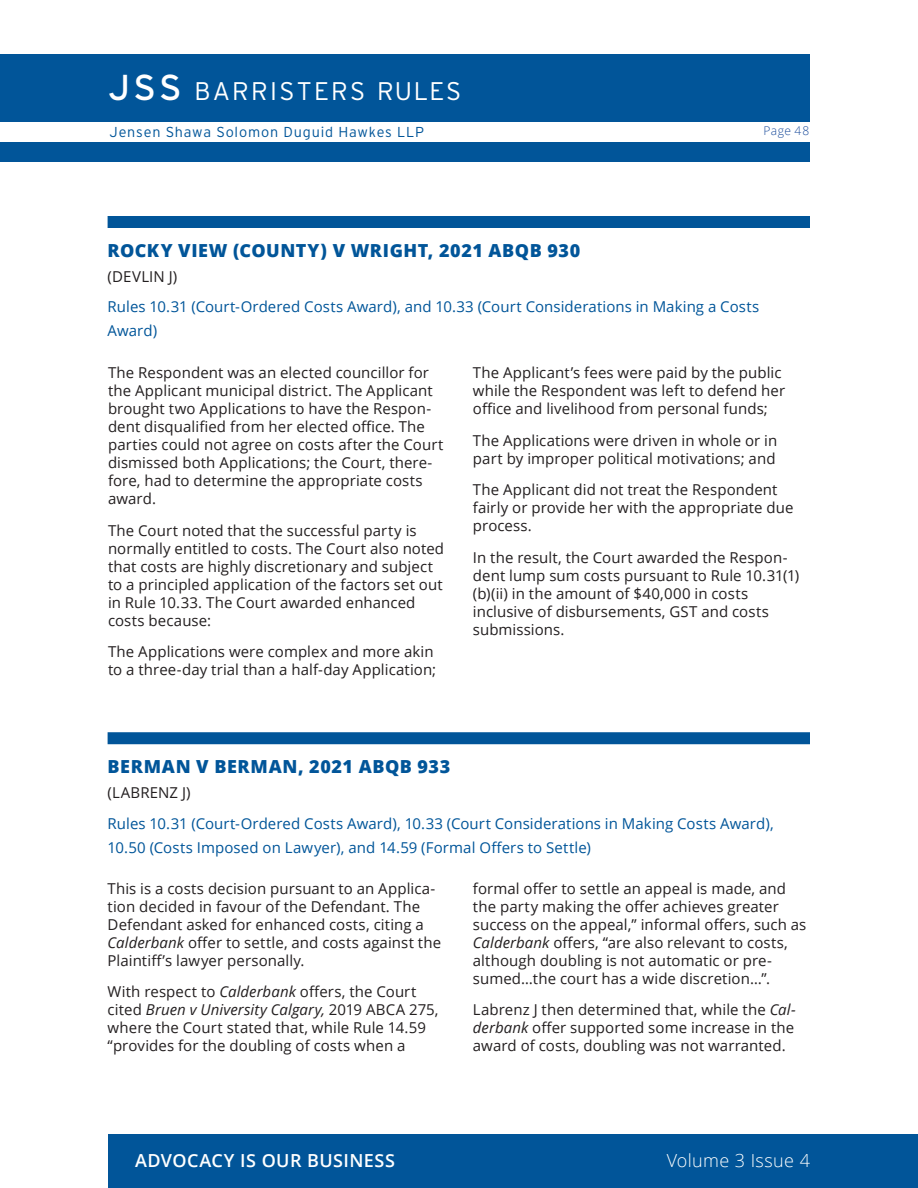
<style>
.page{position:relative;width:918px;height:1188px;background:#fff}
.page>*{position:absolute;margin:0;border:0;box-sizing:border-box;transform-origin:0 0}
.t1{font:36px "Interstate";color:#fff}
.t2{font:300 25.5px "Interstate";letter-spacing:.09em;color:#fff}
.Case_Name{font:800 18px "Open Sans";letter-spacing:.03em;color:#015599}
.t3{font:600 18px "Open Sans";letter-spacing:.025em;color:#fff}
.t4{font:300 18px "Open Sans";letter-spacing:.02em;color:#fff}
.Text{font:15px/18px "Open Sans";letter-spacing:.005em;color:#231f20}
.Rules{font:15px/24px "Open Sans";letter-spacing:.005em;color:#015599}
.Judge{font:15px "Open Sans";letter-spacing:.01em;color:#231f20}
.t5{font:300 14.4px "Interstate";letter-spacing:.055em;color:#015599}
.t6{font:300 12px "Open Sans";letter-spacing:.035em;color:#194b9b}
.s1{font-style:italic}
</style>
<div class="page">
<div style="left:0;top:54px;width:810px;height:108px;background:#015599"></div>
<div style="left:108px;top:1134px;width:810px;height:54px;background:#015599"></div>
<div style="left:108px;top:732px;width:702px;height:12px;background:#015599"></div>
<div style="left:108px;top:216px;width:702px;height:12px;background:#015599"></div>
<div style="left:0;top:122px;width:918px;height:19px;background:#fff"></div>
<p class="t1" style="left:109px;top:67px;width:74px">JSS</p>
<p class="t2" style="left:195px;top:77px;width:268px">BARRISTERS RULES</p>
<p class="t5" style="left:110px;top:124px;width:316px">Jensen Shawa Solomon Duguid Hawkes LLP</p>
<p class="t6" style="left:764px;top:122px;width:47px">Page 48</p>
<p class="Case_Name" style="left:108px;top:237px;width:474px">ROCKY VIEW (COUNTY) V WRIGHT, 2021 ABQB 930</p>
<p class="Judge" style="left:108px;top:266px;width:71px">(DEVLIN J)</p>
<p class="Rules" style="left:108px;top:294px;width:653px">Rules 10.31 (Court-Ordered Costs Award), and 10.33 (Court Considerations in Making a Costs<br>Award)</p>
<p class="Text" style="left:108px;top:363px;width:337px">The Respondent was an elected councillor for the Applicant municipal district. The Applicant brought two Applications to have the Respon&shy;dent disqualified from her elected office. The parties could not agree on costs after the Court dismissed both Applications; the Court, there&shy;fore, had to determine the appropriate costs award.</p>
<p class="Text" style="left:108px;top:521px;width:338px">The Court noted that the successful party is normally entitled to costs. The Court also noted that costs are highly discretionary and subject to a principled application of the factors set out in Rule 10.33. The Court awarded enhanced costs because:</p>
<p class="Text" style="left:108px;top:642px;width:330px">The Applications were complex and more akin to a three-day trial than a half-day Application;</p>
<p class="Text" style="left:473px;top:363px;width:314px">The Applicant’s fees were paid by the public while the Respondent was left to defend her office and livelihood from personal funds;</p>
<p class="Text" style="left:473px;top:431px;width:306px">The Applications were driven in whole or in part by improper political motivations; and</p>
<p class="Text" style="left:473px;top:480px;width:322px">The Applicant did not treat the Respondent fairly or provide her with the appropriate due process.</p>
<p class="Text" style="left:473px;top:548px;width:328px">In the result, the Court awarded the Respon&shy;dent lump sum costs pursuant to Rule 10.31(1) (b)(ii) in the amount of $40,000 in costs inclusive of disbursements, GST and costs submissions.</p>
<p class="Case_Name" style="left:108px;top:753px;width:344px">BERMAN V BERMAN, 2021 ABQB 933</p>
<p class="Judge" style="left:108px;top:782px;width:85px">(LABRENZ J)</p>
<p class="Rules" style="left:108px;top:811px;width:668px">Rules 10.31 (Court-Ordered Costs Award), 10.33 (Court Considerations in Making Costs Award),<br>10.50 (Costs Imposed on Lawyer), and 14.59 (Formal Offers to Settle)</p>
<p class="Text" style="left:108px;top:879px;width:335px">This is a costs decision pursuant to an Applica&shy;tion decided in favour of the Defendant. The Defendant asked for enhanced costs, citing a <span class="s1">Calderbank</span> offer to settle, and costs against the Plaintiff’s lawyer personally.</p>
<p class="Text" style="left:108px;top:982px;width:333px">With respect to <span class="s1">Calderbank</span> offers, the Court cited <span class="s1">Bruen v University Calgary,</span> 2019 ABCA 275, where the Court stated that, while Rule 14.59 “provides for the doubling of costs when a</p>
<p class="Text" style="left:473px;top:879px;width:335px">formal offer to settle an appeal is made, and the party making the offer achieves greater success on the appeal,” informal offers, such as <span class="s1">Calderbank</span> offers, “are also relevant to costs, although doubling is not automatic or pre&shy;sumed…the court has a wide discretion…”.</p>
<p class="Text" style="left:473px;top:1000px;width:324px;text-align:justify">Labrenz J then determined that, while the <span class="s1">Cal&shy;derbank</span> offer supported some increase in the award of costs, doubling was not warranted.</p>
<p class="t3" style="left:135px;top:1148px;width:261px">ADVOCACY IS OUR BUSINESS</p>
<p class="t4" style="left:667px;top:1148px;width:145px">Volume 3 Issue 4</p>
</div>
